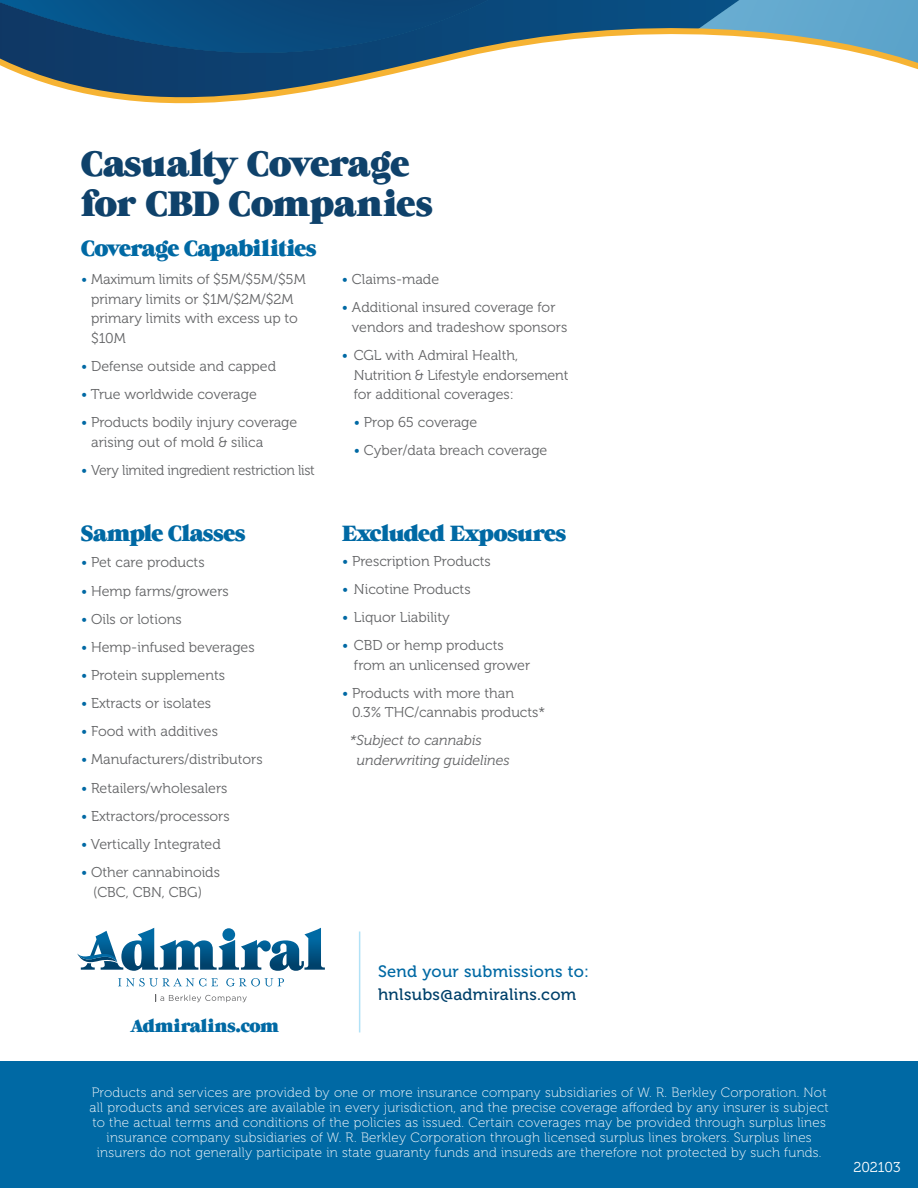
<style>
.page{position:relative;width:918px;height:1188px;background:#fff}
.page>*{position:absolute;margin:0;border:0;box-sizing:border-box;transform-origin:0 0}
.t1{font:36px/40.5px "Grumpy Black 24";letter-spacing:-.01em;color:#0f426b}
.t2{font:22.5px "Grumpy Black 24";letter-spacing:-.02em;color:#0069a4}
.t3{font:18px "Grumpy Black 24";letter-spacing:-.01em;color:#0069a4}
.t4{font:16.5px "Museo 500";letter-spacing:.02em;color:#0069a4}
.t5{font:16.5px "Museo 500";letter-spacing:.02em;color:#00416b}
.t6{font:14.25px/19.5px "Museo 300";color:#636466}
.t7{font:italic 14.25px/19.5px "Museo 300";color:#636466}
.t8{font:14.25px "Museo 300";letter-spacing:-.02em;color:#636466}
.t9{font:14.25px "Museo 300";letter-spacing:-.01em;color:#fff}
.t10{font:13.5px/15px "Museo 100";letter-spacing:.02em;color:#fff;text-align:center}
.s1{color:#0069a4}
</style>
<div class="page">
<div style="left:0;top:1062px;width:918px;height:126px;background:#0069a4"></div>
<svg style="left:77px;top:928px;width:248px;height:43px"></svg>
<svg style="left:118px;top:978px;width:100px;height:9px"></svg>
<svg style="left:226px;top:978px;width:58px;height:9px"></svg>
<svg style="left:156px;top:994px;width:91px;height:8px"></svg>
<hr style="left:359px;top:932px;width:1px;height:100px;background:#b1e2f7">
<svg style="left:0;top:0;width:488px;height:8px;background:#094b7e"></svg>
<svg style="left:697px;top:0;width:221px;height:8px;background:#5299c1"></svg>
<svg style="left:0;top:8px;width:918px;height:96px"></svg>
<h1 class="t1" style="left:81px;top:143px;width:353px">Casualty Coverage for CBD Companies</h1>
<h2 class="t2" style="left:81px;top:235px;width:237px">Coverage Capabilities</h2>
<p class="t6" style="left:91px;top:270px;width:216px;text-indent:-10px"><span class="s1">•</span> Maximum limits of $5M/$5M/$5M primary limits or $1M/$2M/$2M primary limits with excess up to $10M</p>
<p class="t6" style="left:81px;top:357px;width:197px"><span class="s1">•</span> Defense outside and capped</p>
<p class="t6" style="left:81px;top:385px;width:177px"><span class="s1">•</span> True worldwide coverage</p>
<p class="t6" style="left:91px;top:413px;width:208px;text-indent:-10px"><span class="s1">•</span> Products bodily injury coverage arising out of mold &amp; silica</p>
<p class="t8" style="left:81px;top:462px;width:236px"><span class="s1">•</span> Very limited ingredient restriction list</p>
<p class="t6" style="left:342px;top:270px;width:99px"><span class="s1">•</span> Claims-made</p>
<p class="t6" style="left:352px;top:298px;width:217px;text-indent:-10px"><span class="s1">•</span> Additional insured coverage for vendors and tradeshow sponsors</p>
<p class="t6" style="left:354px;top:346px;width:216px;text-indent:-12px"><span class="s1">•</span> CGL with Admiral Health,<br>Nutrition &amp; Lifestyle endorsement for additional coverages:</p>
<p class="t6" style="left:354px;top:413px;width:125px"><span class="s1">•</span> Prop 65 coverage</p>
<p class="t6" style="left:354px;top:441px;width:195px"><span class="s1">•</span> Cyber/data breach coverage</p>
<h2 class="t2" style="left:81px;top:520px;width:166px">Sample Classes</h2>
<h2 class="t2" style="left:342px;top:520px;width:226px">Excluded Exposures</h2>
<p class="t6" style="left:81px;top:553px;width:125px"><span class="s1">•</span> Pet care products</p>
<p class="t6" style="left:81px;top:581px;width:149px"><span class="s1">•</span> Hemp farms/growers</p>
<p class="t6" style="left:81px;top:609px;width:102px"><span class="s1">•</span> Oils or lotions</p>
<p class="t6" style="left:81px;top:638px;width:175px"><span class="s1">•</span> Hemp-infused beverages</p>
<p class="t6" style="left:81px;top:666px;width:146px"><span class="s1">•</span> Protein supplements</p>
<p class="t6" style="left:81px;top:694px;width:132px"><span class="s1">•</span> Extracts or isolates</p>
<p class="t6" style="left:81px;top:722px;width:138px"><span class="s1">•</span> Food with additives</p>
<p class="t6" style="left:81px;top:750px;width:183px"><span class="s1">•</span> Manufacturers/distributors</p>
<p class="t6" style="left:81px;top:778px;width:148px"><span class="s1">•</span> Retailers/wholesalers</p>
<p class="t6" style="left:81px;top:806px;width:150px"><span class="s1">•</span> Extractors/processors</p>
<p class="t6" style="left:81px;top:835px;width:141px"><span class="s1">•</span> Vertically Integrated</p>
<p class="t6" style="left:81px;top:863px;width:140px;text-align:center"><span class="s1">•</span> Other cannabinoids (CBC, CBN, CBG)</p>
<p class="t6" style="left:342px;top:551px;width:150px"><span class="s1">•</span> Prescription Products</p>
<p class="t6" style="left:342px;top:579px;width:130px"><span class="s1">•</span> Nicotine Products</p>
<p class="t6" style="left:342px;top:608px;width:109px"><span class="s1">•</span> Liquor Liability</p>
<p class="t6" style="left:354px;top:636px;width:178px;text-indent:-12px"><span class="s1">•</span> CBD or hemp products from an unlicensed grower</p>
<p class="t6" style="left:352px;top:683px;width:195px;text-indent:-10px"><span class="s1">•</span> Products with more than<br>0.3% THC/cannabis products*</p>
<p class="t7" style="left:356px;top:731px;width:155px;text-indent:-7px">*Subject to cannabis underwriting guidelines</p>
<p class="t3" style="left:130px;top:1015px;width:150px">Admiralins.com</p>
<p class="t4" style="left:378px;top:963px;width:213px">Send your submissions to:</p>
<p class="t5" style="left:378px;top:985px;width:200px">hnlsubs@admiralins.com</p>
<p class="t10" style="left:90px;top:1085px;width:741px">Products and services are provided by one or more insurance company subsidiaries of W. R. Berkley Corporation. Not all products and services are available in every jurisdiction, and the precise coverage afforded by any insurer is subject to the actual terms and conditions of the policies as issued. Certain coverages may be provided through surplus lines insurance company subsidiaries of W. R. Berkley Corporation through licensed surplus lines brokers. Surplus lines insurers do not generally participate in state guaranty funds and insureds are therefore not protected by such funds.</p>
<p class="t9" style="left:854px;top:1159px;width:48px">202103</p>
</div>
